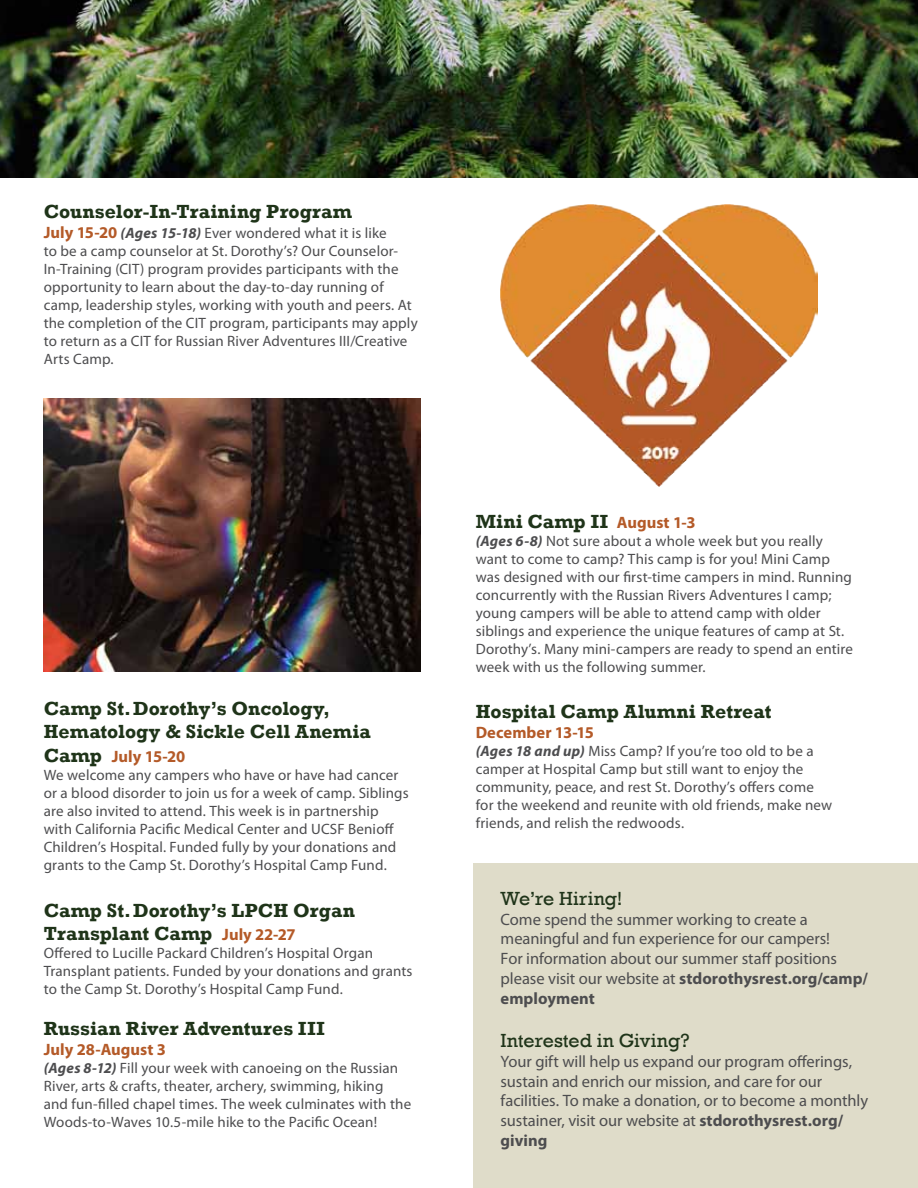
<style>
.page{position:relative;width:918px;height:1188px;background:#fff}
.page>*{position:absolute;margin:0;border:0;box-sizing:border-box;transform-origin:0 0}
.t1{font:700 19.5px/23.4px "Rockwell";letter-spacing:.005em;color:#1f3419}
.t2{font:19.5px "Rockwell";color:#1f3419}
.t3{font:16.5px/19.8px "Myriad Pro";letter-spacing:-.005em;color:#4d4d4f}
.t4{font:700 16.5px "Myriad Pro";letter-spacing:.005em;color:#b45a28}
.t5{font:15px/18px "Myriad Pro";letter-spacing:.01em;color:#4d4d4f}
.s1{font-weight:700;font-size:16.5px;color:#b45a28}
.s2{font-weight:700;font-style:italic}
.s3{font-family:"Rockwell";font-size:19.5px;color:#1f3419}
.s4{font-family:"Myriad Pro";font-size:16.5px;color:#b45a28}
.s5{font-weight:700}
</style>
<div class="page">
<img style="left:44px;top:398px;width:377px;height:274px">
<img style="left:501px;top:205px;width:316px;height:281px">
<div style="left:474px;top:863px;width:444px;height:325px;background:#dfdcc9"></div>
<img style="left:0;top:0;width:918px;height:178px">
<h1 class="t1" style="left:44px;top:200px;width:310px">Counselor-In-Training Program</h1>
<p class="t5" style="left:44px;top:224px;width:376px"><span class="s1">July 15-20</span> <span class="s2">(Ages 15-18)</span> Ever wondered what it is like<br>to be a camp counselor at St. Dorothy’s? Our Counselor-In-Training (CIT) program provides participants with the opportunity to learn about the day-to-day running of camp, leadership styles, working with youth and peers. At the completion of the CIT program, participants may apply to return as a CIT for Russian River Adventures III/Creative Arts Camp.</p>
<h1 class="t1" style="left:44px;top:697px;width:329px">Camp St. Dorothy’s Oncology,<br>Hematology &amp; Sickle Cell Anemia</h1>
<p class="t4" style="left:44px;top:747px;width:143px"><span class="s3">Camp</span> July 15-20</p>
<p class="t5" style="left:44px;top:766px;width:366px">We welcome any campers who have or have had cancer or a blood disorder to join us for a week of camp. Siblings are also invited to attend. This week is in partnership with California Pacific Medical Center and UCSF Benioff Children’s Hospital. Funded fully by your donations and grants to the Camp St. Dorothy’s Hospital Camp Fund.</p>
<h1 class="t1" style="left:44px;top:898px;width:313px">Camp St. Dorothy’s LPCH Organ<br>Transplant Camp <span class="s4">July 22-27</span></h1>
<p class="t5" style="left:44px;top:944px;width:370px">Offered to Lucille Packard Children’s Hospital Organ<br>Transplant patients. Funded by your donations and grants to the Camp St. Dorothy’s Hospital Camp Fund.</p>
<h1 class="t1" style="left:44px;top:1017px;width:283px">Russian River Adventures III</h1>
<p class="t4" style="left:44px;top:1040px;width:124px">July 28-August 3</p>
<p class="t5" style="left:44px;top:1059px;width:369px"><span class="s2">(Ages 8-12)</span> Fill your week with canoeing on the Russian River, arts &amp; crafts, theater, archery, swimming, hiking and fun-filled chapel times. The week culminates with the Woods-to-Waves 10.5-mile hike to the Pacific Ocean!</p>
<h1 class="t1" style="left:476px;top:509px;width:222px">Mini Camp II <span class="s4">August 1-3</span></h1>
<p class="t5" style="left:476px;top:532px;width:379px"><span class="s2">(Ages 6-8)</span> Not sure about a whole week but you really want to come to camp? This camp is for you! Mini Camp was designed with our first-time campers in mind. Running concurrently with the Russian Rivers Adventures I camp; young campers will be able to attend camp with older siblings and experience the unique features of camp at St.<br>Dorothy’s. Many mini-campers are ready to spend an entire week with us the following summer.</p>
<h1 class="t1" style="left:476px;top:700px;width:297px">Hospital Camp Alumni Retreat</h1>
<p class="t4" style="left:476px;top:723px;width:120px">December 13-15</p>
<p class="t5" style="left:476px;top:743px;width:358px"><span class="s2">(Ages 18 and up)</span> Miss Camp? If you’re too old to be a camper at Hospital Camp but still want to enjoy the community, peace, and rest St. Dorothy’s offers come for the weekend and reunite with old friends, make new friends, and relish the redwoods.</p>
<h1 class="t2" style="left:501px;top:887px;width:123px">We’re Hiring!</h1>
<p class="t3" style="left:501px;top:910px;width:369px">Come spend the summer working to create a meaningful and fun experience for our campers!<br>For information about our summer staff positions please visit our website at <span class="s5">stdorothysrest.org/camp/ employment</span></p>
<h1 class="t2" style="left:501px;top:1029px;width:191px">Interested in Giving?</h1>
<p class="t3" style="left:501px;top:1052px;width:369px">Your gift will help us expand our program offerings, sustain and enrich our mission, and care for our facilities. To make a donation, or to become a monthly sustainer, visit our website at <span class="s5">stdorothysrest.org/ giving</span></p>
</div>
